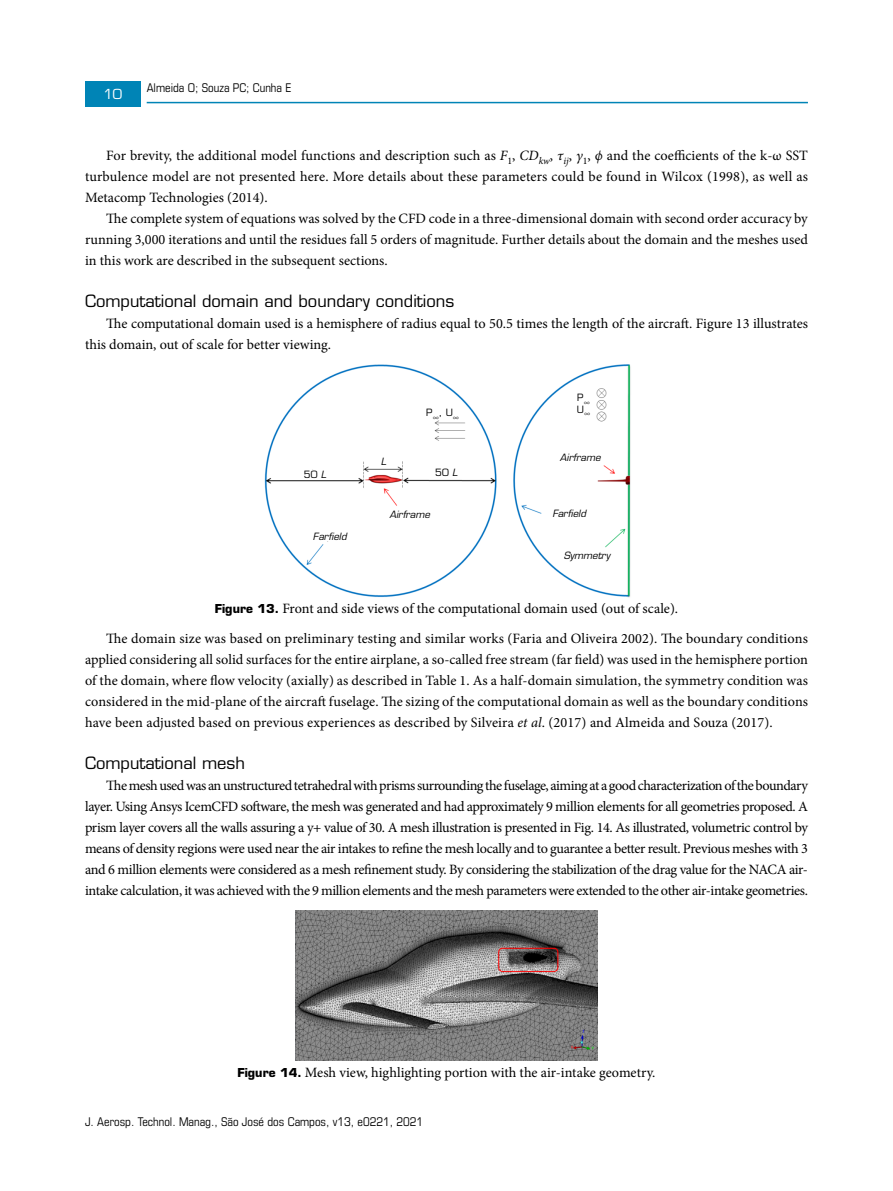
<style>
.page{position:relative;width:893px;height:1191px;background:#fff}
.page>*{position:absolute;margin:0;border:0;box-sizing:border-box;transform-origin:0 0}
.z19_sub__2{font:16.5px "Eurostile LT Std";color:#000}
.z13_texto{font:14.25px/21px "Minion Pro";color:#000;text-align:justify}
.z22_figuras_tabelas{font:14.25px "Minion Pro";color:#000}
.t1{font:13.5px "Eurostile LT Std";color:#fff}
.t2{font:condensed 12px "Eurostile LT Std";color:#000}
.z23_tabelas_txt{font:italic 9.75px "Eurostile LT Std";color:#000}
.z23_tabelas_txt-2{font:9.75px "Eurostile LT Std";color:#000}
.s1{font-style:italic}
.s2{font-family:"Eurostile LT Std";font-weight:700;font-size:12px}
</style>
<div class="page">
<hr style="left:147px;top:102px;width:661px;height:1px;background:#0084b6">
<div style="left:85px;top:81px;width:55px;height:25px;background:#0084b6"></div>
<img style="left:264px;top:364px;width:367px;height:234px">
<div style="left:422px;top:406px;width:41px;height:13px;background:#fff"></div>
<div style="left:574px;top:394px;width:19px;height:19px;background:#fff"></div>
<div style="left:304px;top:470px;width:22px;height:7px;background:#fff"></div>
<div style="left:435px;top:469px;width:23px;height:7px;background:#fff"></div>
<div style="left:372px;top:458px;width:23px;height:7px;background:#fff"></div>
<div style="left:388px;top:509px;width:44px;height:10px;background:#fff"></div>
<div style="left:558px;top:452px;width:44px;height:10px;background:#fff"></div>
<div style="left:308px;top:531px;width:44px;height:10px;background:#fff"></div>
<div style="left:547px;top:508px;width:44px;height:10px;background:#fff"></div>
<div style="left:563px;top:550px;width:48px;height:10px;background:#fff"></div>
<img style="left:296px;top:910px;width:301px;height:150px">
<p class="t1" style="left:103px;top:86px;width:20px">10</p>
<p class="t2" style="left:147px;top:80px;width:146px">Almeida O; Souza PC; Cunha E</p>
<p class="z13_texto" style="left:85px;top:144px;width:725px;text-indent:21px">For brevity, the additional model functions and description such as <span class="s1">F</span><sub>1</sub>, <span class="s1">CD</span><sub>kw</sub>, <span class="s1">τ</span><sub>ij</sub>, <span class="s1">γ</span><sub>1</sub>, <span class="s1">ϕ</span> and the coefficients of the k-ω SST turbulence model are not presented here. More details about these parameters could be found in Wilcox (1998), as well as Metacomp Technologies (2014).</p>
<p class="z13_texto" style="left:85px;top:207px;width:724px;text-indent:21px">The complete system of equations was solved by the CFD code in a three-dimensional domain with second order accuracy by running 3,000 iterations and until the residues fall 5 orders of magnitude. Further details about the domain and the meshes used in this work are described in the subsequent sections.</p>
<p class="z19_sub__2" style="left:85px;top:290px;width:371px">Computational domain and boundary conditions</p>
<p class="z13_texto" style="left:85px;top:312px;width:724px;text-indent:21px">The computational domain used is a hemisphere of radius equal to 50.5 times the length of the aircraft. Figure 13 illustrates this domain, out of scale for better viewing.</p>
<p class="z23_tabelas_txt" style="left:381px;top:456px;width:7px">L</p>
<p class="z23_tabelas_txt-2" style="left:426px;top:407px;width:34px">P<sub>∞</sub>, U<sub>∞</sub></p>
<p class="z23_tabelas_txt-2" style="left:304px;top:468px;width:24px">50 <span class="s1">L</span></p>
<p class="z23_tabelas_txt-2" style="left:435px;top:467px;width:24px">50 <span class="s1">L</span></p>
<p class="z23_tabelas_txt" style="left:313px;top:530px;width:35px">Farfield</p>
<p class="z23_tabelas_txt" style="left:389px;top:508px;width:42px">Airframe</p>
<p class="z23_tabelas_txt-2" style="left:577px;top:392px;width:14px">P<sub>∞</sub></p>
<p class="z23_tabelas_txt-2" style="left:577px;top:403px;width:15px">U<sub>∞</sub></p>
<p class="z23_tabelas_txt" style="left:560px;top:451px;width:42px">Airframe</p>
<p class="z23_tabelas_txt" style="left:552px;top:507px;width:35px">Farfield</p>
<p class="z23_tabelas_txt" style="left:564px;top:549px;width:48px">Symmetry</p>
<p class="z22_figuras_tabelas" style="left:215px;top:598px;width:465px"><span class="s2">Figure 13.</span> Front and side views of the computational domain used (out of scale).</p>
<p class="z13_texto" style="left:85px;top:627px;width:724px;text-indent:21px">The domain size was based on preliminary testing and similar works (Faria and Oliveira 2002). The boundary conditions applied considering all solid surfaces for the entire airplane, a so-called free stream (far field) was used in the hemisphere portion of the domain, where flow velocity (axially) as described in Table 1. As a half-domain simulation, the symmetry condition was considered in the mid-plane of the aircraft fuselage. The sizing of the computational domain as well as the boundary conditions have been adjusted based on previous experiences as described by Silveira <span class="s1">et al</span>. (2017) and Almeida and Souza (2017).</p>
<p class="z19_sub__2" style="left:85px;top:752px;width:161px">Computational mesh</p>
<p class="z13_texto" style="left:85px;top:774px;width:724px;text-indent:21px">The mesh used was an unstructured tetrahedral with prisms surrounding the fuselage, aiming at a good characterization of the boundary layer. Using Ansys IcemCFD software, the mesh was generated and had approximately 9 million elements for all geometries proposed. A prism layer covers all the walls assuring a y+ value of 30. A mesh illustration is presented in Fig. 14. As illustrated, volumetric control by means of density regions were used near the air intakes to refine the mesh locally and to guarantee a better result. Previous meshes with 3 and 6 million elements were considered as a mesh refinement study. By considering the stabilization of the drag value for the NACA air&shy;intake calculation, it was achieved with the 9 million elements and the mesh parameters were extended to the other air-intake geometries.</p>
<p class="z22_figuras_tabelas" style="left:237px;top:1062px;width:420px"><span class="s2">Figure 14.</span> Mesh view, highlighting portion with the air-intake geometry.</p>
<p class="t2" style="left:85px;top:1114px;width:340px">J. Aerosp. Technol. Manag., São José dos Campos, v13, e0221, 2021</p>
</div>
